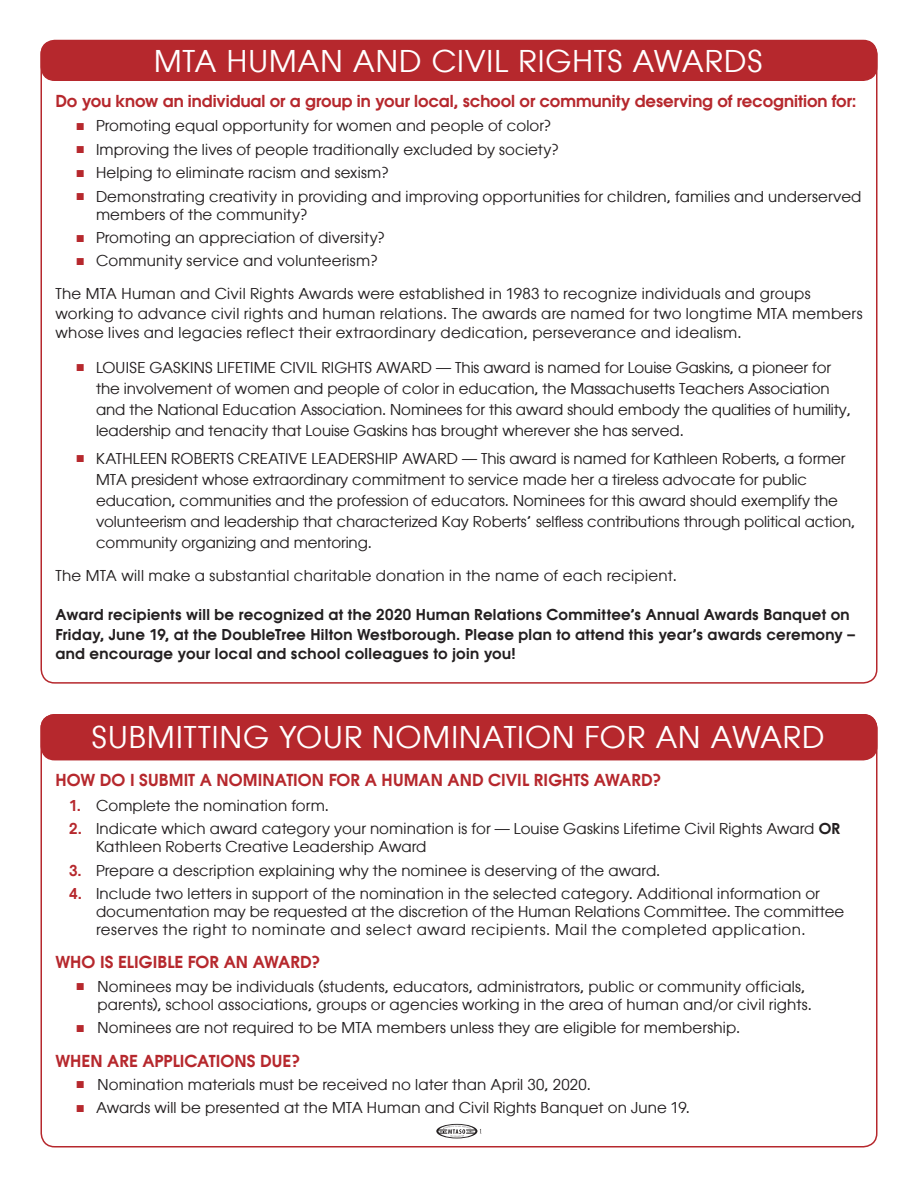
<style>
.page{position:relative;width:918px;height:1188px;background:#fff}
.page>*{position:absolute;margin:0;border:0;box-sizing:border-box;transform-origin:0 0}
.t1{font:30px "Atlanta";letter-spacing:.03em;color:#fff}
.t2{font:600 16.5px "Atlanta";color:#b6282d}
.t3{font:15px/21px "Atlanta";letter-spacing:.01em;color:#231f20}
.t4{font:600 15px/19.5px "Atlanta";letter-spacing:.025em;color:#231f20}
.s1{font-family:"Century Gothic";color:#b6282d}
.s2{font-weight:600;color:#b6282d}
.s3{font-weight:600}
</style>
<div class="page">
<div style="left:41px;top:715px;width:836px;height:45px;background:#b6282d;border-radius:14px"></div>
<div style="left:40px;top:714px;width:838px;height:46px;border:2px solid #b6282d;border-radius:14px"></div>
<div style="left:41px;top:41px;width:836px;height:39px;background:#b6282d;border-radius:14px"></div>
<div style="left:40px;top:41px;width:838px;height:40px;border:2px solid #b6282d;border-radius:14px"></div>
<svg style="left:436px;top:1124px;width:46px;height:14px"></svg>
<p class="t1" style="left:154px;top:40px;width:610px">MTA HUMAN AND CIVIL RIGHTS AWARDS</p>
<p class="t2" style="left:56px;top:89px;width:803px">Do you know an individual or a group in your local, school or community deserving of recognition for:</p>
<p class="t3" style="left:76px;top:115px;width:477px"><span class="s1">■</span> Promoting equal opportunity for women and people of color?</p>
<p class="t3" style="left:76px;top:138px;width:485px"><span class="s1">■</span> Improving the lives of people traditionally excluded by society?</p>
<p class="t3" style="left:76px;top:161px;width:315px"><span class="s1">■</span> Helping to eliminate racism and sexism?</p>
<p class="t3" style="left:96px;top:186px;width:767px;line-height:18px;text-indent:-20px"><span class="s1">■</span> Demonstrating creativity in providing and improving opportunities for children, families and underserved members of the community?</p>
<p class="t3" style="left:76px;top:226px;width:311px"><span class="s1">■</span> Promoting an appreciation of diversity?</p>
<p class="t3" style="left:76px;top:250px;width:304px"><span class="s1">■</span> Community service and volunteerism?</p>
<p class="t3" style="left:56px;top:283px;width:809px;line-height:19.5px">The MTA Human and Civil Rights Awards were established in 1983 to recognize individuals and groups working to advance civil rights and human relations. The awards are named for two longtime MTA members whose lives and legacies reflect their extraordinary dedication, perseverance and idealism.</p>
<p class="t3" style="left:96px;top:356px;width:757px;text-indent:-20px"><span class="s1">■</span> LOUISE GASKINS LIFETIME CIVIL RIGHTS AWARD — This award is named for Louise Gaskins, a pioneer for the involvement of women and people of color in education, the Massachusetts Teachers Association and the National Education Association. Nominees for this award should embody the qualities of humility, leadership and tenacity that Louise Gaskins has brought wherever she has served.</p>
<p class="t3" style="left:96px;top:447px;width:761px;text-indent:-20px"><span class="s1">■</span> KATHLEEN ROBERTS CREATIVE LEADERSHIP AWARD — This award is named for Kathleen Roberts, a former MTA president whose extraordinary commitment to service made her a tireless advocate for public education, communities and the profession of educators. Nominees for this award should exemplify the volunteerism and leadership that characterized Kay Roberts’ selfless contributions through political action, community organizing and mentoring.</p>
<p class="t3" style="left:56px;top:564px;width:623px">The MTA will make a substantial charitable donation in the name of each recipient.</p>
<p class="t4" style="left:56px;top:604px;width:801px">Award recipients will be recognized at the 2020 Human Relations Committee’s Annual Awards Banquet on<br>Friday, June 19, at the DoubleTree Hilton Westborough. Please plan to attend this year’s awards ceremony – and encourage your local and school colleagues to join you!</p>
<p class="t1" style="left:92px;top:716px;width:734px">SUBMITTING YOUR NOMINATION FOR AN AWARD</p>
<p class="t2" style="left:56px;top:768px;width:607px">HOW DO I SUBMIT A NOMINATION FOR A HUMAN AND CIVIL RIGHTS AWARD?</p>
<p class="t3" style="left:69px;top:794px;width:262px"><span class="s2">1.</span> Complete the nomination form.</p>
<p class="t3" style="left:96px;top:819px;width:746px;line-height:18px;text-indent:-27px"><span class="s2">2.</span> Indicate which award category your nomination is for — Louise Gaskins Lifetime Civil Rights Award <span class="s3">OR<br></span>Kathleen Roberts Creative Leadership Award</p>
<p class="t3" style="left:69px;top:859px;width:593px"><span class="s2">3.</span> Prepare a description explaining why the nominee is deserving of the award.</p>
<p class="t3" style="left:96px;top:884px;width:750px;line-height:18px;text-indent:-27px"><span class="s2">4.</span> Include two letters in support of the nomination in the selected category. Additional information or documentation may be requested at the discretion of the Human Relations Committee. The committee reserves the right to nominate and select award recipients. Mail the completed application.</p>
<p class="t2" style="left:56px;top:951px;width:266px">WHO IS ELIGIBLE FOR AN AWARD?</p>
<p class="t3" style="left:98px;top:977px;width:716px;line-height:18px;text-indent:-22px"><span class="s1">■</span> Nominees may be individuals (students, educators, administrators, public or community officials, parents), school associations, groups or agencies working in the area of human and/or civil rights.</p>
<p class="t3" style="left:76px;top:1016px;width:666px"><span class="s1">■</span> Nominees are not required to be MTA members unless they are eligible for membership.</p>
<p class="t2" style="left:56px;top:1049px;width:246px">WHEN ARE APPLICATIONS DUE?</p>
<p class="t3" style="left:76px;top:1073px;width:517px"><span class="s1">■</span> Nomination materials must be received no later than April 30, 2020.</p>
<p class="t3" style="left:76px;top:1097px;width:616px"><span class="s1">■</span> Awards will be presented at the MTA Human and Civil Rights Banquet on June 19.</p>
</div>
